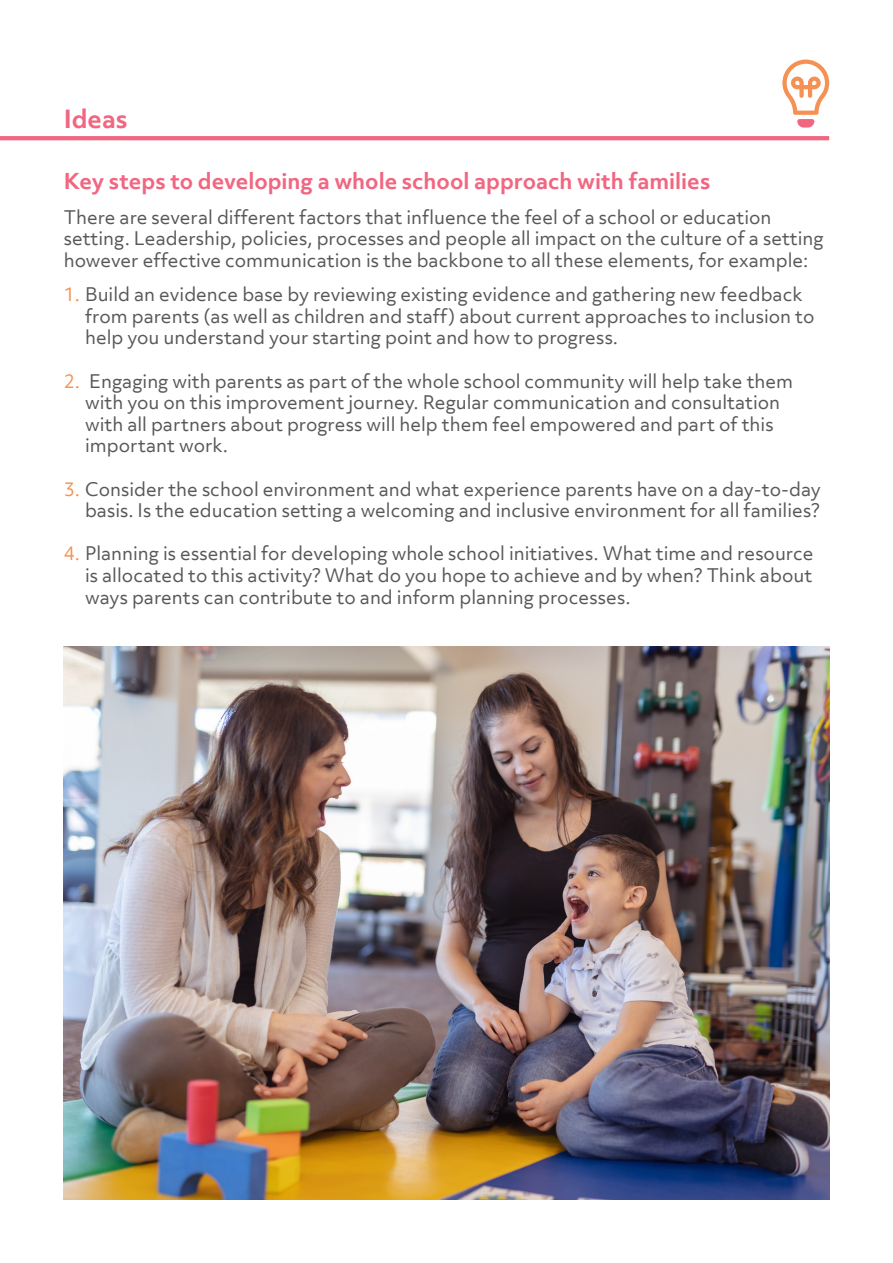
<style>
.page{position:relative;width:893px;height:1263px;background:#fff}
.page>*{position:absolute;margin:0;border:0;box-sizing:border-box;transform-origin:0 0}
.t1{font:700 24px "Objektiv Mk 3";color:#f16681}
.t2{font:700 21px "Objektiv Mk 3";color:#f16681}
.t3{font:18px/21.6px "Objektiv Mk 3";color:#57585a}
.s1{color:#f69154}
</style>
<div class="page">
<svg style="left:782px;top:60px;width:47px;height:68px"></svg>
<hr style="left:0;top:136px;width:829px;height:4px;background:#f16681">
<img style="left:64px;top:646px;width:765px;height:553px">
<p class="t1" style="left:64px;top:102px;width:65px">Ideas</p>
<p class="t2" style="left:64px;top:166px;width:648px">Key steps to developing a whole school approach with families</p>
<p class="t3" style="left:64px;top:206px;width:761px">There are several different factors that influence the feel of a school or education setting. Leadership, policies, processes and people all impact on the culture of a setting however effective communication is the backbone to all these elements, for example:</p>
<p class="t3" style="left:85px;top:283px;width:731px;text-indent:-21px"><span class="s1">1.</span> Build an evidence base by reviewing existing evidence and gathering new feedback from parents (as well as children and staff) about current approaches to inclusion to help you understand your starting point and how to progress.</p>
<p class="t3" style="left:85px;top:370px;width:710px;text-indent:-21px"><span class="s1">2.</span> Engaging with parents as part of the whole school community will help take them with you on this improvement journey. Regular communication and consultation with all partners about progress will help them feel empowered and part of this important work.</p>
<p class="t3" style="left:64px;top:478px;width:759px;text-align:right"><span class="s1">3.</span> Consider the school environment and what experience parents have on a day-to-day basis. Is the education setting a welcoming and inclusive environment for all families?</p>
<p class="t3" style="left:85px;top:543px;width:730px;text-align:justify;text-indent:-21px"><span class="s1">4.</span> Planning is essential for developing whole school initiatives. What time and resource is allocated to this activity? What do you hope to achieve and by when? Think about ways parents can contribute to and inform planning processes.</p>
</div>
